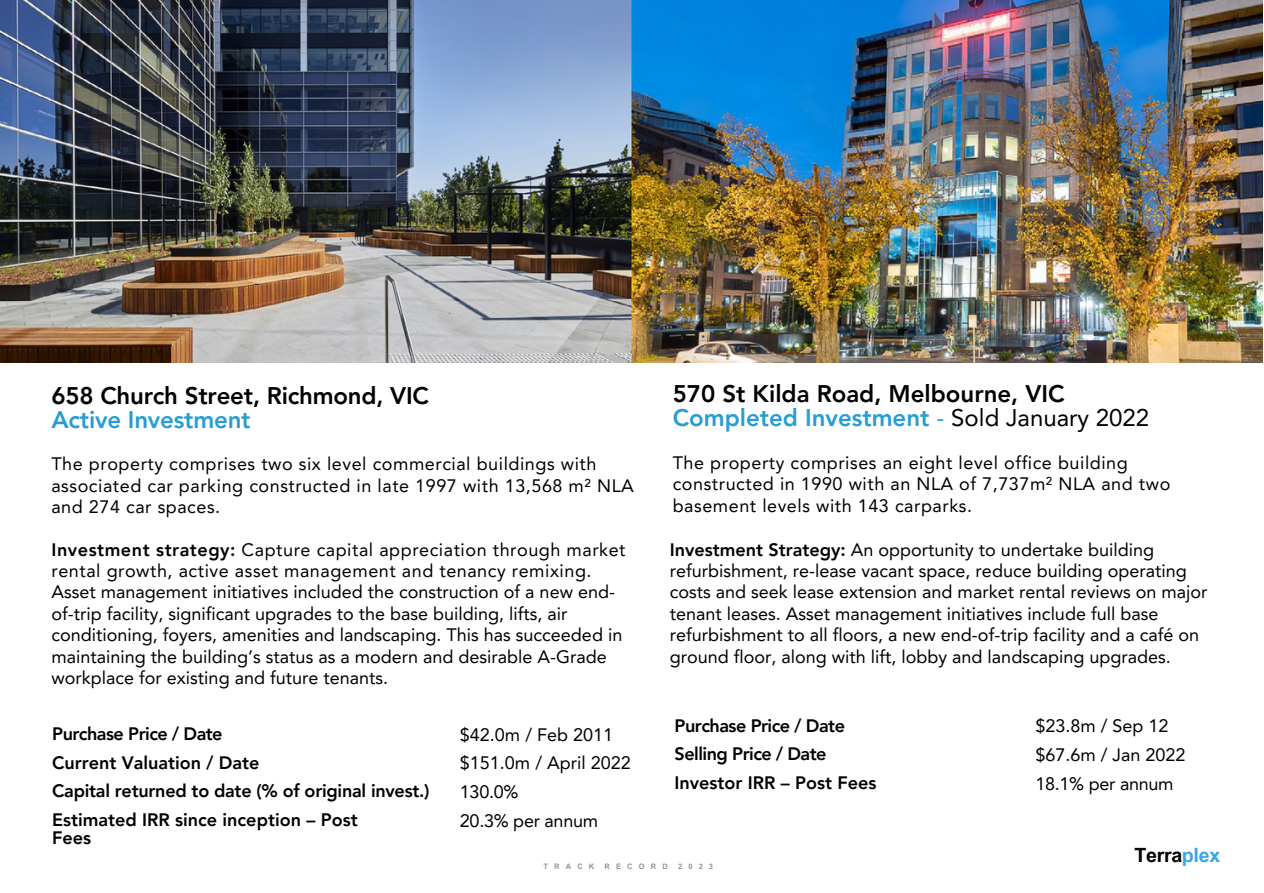
<style>
.page{position:relative;width:1264px;height:893px;background:#fff}
.page>*{position:absolute;margin:0;border:0;box-sizing:border-box;transform-origin:0 0}
.t1{font:800 24px "Avenir LT Pro";letter-spacing:-.01em;color:#000}
.t2{font:800 24px "Avenir LT Pro";color:#289dd2}
.t3{font:700 19.65px "Arial MT Pro";letter-spacing:-.015em;color:#000}
.t4{font:18px/21.3px "Avenir LT Pro";color:#000}
.t5{font:18px/21.3px "Avenir LT Pro";letter-spacing:.03em;color:#000}
.t6{font:800 18px/18px "Avenir LT Pro";letter-spacing:-.015em;color:#000}
.t7{font:700 7.5px "Arial MT Pro";letter-spacing:.82em;color:#939393}
.s1{font-weight:800}
.s2{font-weight:400}
.s3{font-weight:400;color:#000}
.s4{color:#37a7e4}
</style>
<div class="page">
<img style="left:0;top:0;width:1262px;height:362px">
<p class="t1" style="left:51px;top:386px;width:379px">658 Church Street, Richmond, VIC</p>
<p class="t2" style="left:51px;top:409px;width:201px">Active Investment</p>
<p class="t5" style="left:51px;top:454px;width:584px">The property comprises two six level commercial buildings with associated car parking constructed in late 1997 with 13,568 m² NLA and 274 car spaces.</p>
<p class="t5" style="left:51px;top:540px;width:575px"><span class="s1">Investment strategy:</span> Capture capital appreciation through market rental growth, active asset management and tenancy remixing.</p>
<p class="t4" style="left:51px;top:583px;width:572px">Asset management initiatives included the construction of a new end&shy;of-trip facility, significant upgrades to the base building, lifts, air conditioning, foyers, amenities and landscaping. This has succeeded in maintaining the building’s status as a modern and desirable A-Grade workplace for existing and future tenants.</p>
<p class="t6" style="left:52px;top:726px;width:172px">Purchase Price / Date</p>
<p class="t4" style="left:460px;top:725px;width:155px">$42.0m / Feb 2011</p>
<p class="t6" style="left:52px;top:754px;width:209px">Current Valuation / Date</p>
<p class="t4" style="left:460px;top:753px;width:172px">$151.0m / April 2022</p>
<p class="t6" style="left:52px;top:783px;width:379px">Capital returned to date (% of original invest.)</p>
<p class="t4" style="left:460px;top:782px;width:60px">130.0%</p>
<p class="t6" style="left:52px;top:812px;width:307px">Estimated IRR since inception – Post<br>Fees</p>
<p class="t4" style="left:460px;top:811px;width:140px">20.3% per annum</p>
<p class="t1" style="left:672px;top:384px;width:393px">570 St Kilda Road, Melbourne, VIC</p>
<p class="t2" style="left:672px;top:407px;width:478px">Completed Investment <span class="s2">-</span> <span class="s3">Sold January 2022</span></p>
<p class="t5" style="left:672px;top:453px;width:499px">The property comprises an eight level office building constructed in 1990 with an NLA of 7,737m² NLA and two basement levels with 143 carparks.</p>
<p class="t4" style="left:669px;top:540px;width:539px"><span class="s1">Investment Strategy:</span> An opportunity to undertake building refurbishment, re-lease vacant space, reduce building operating costs and seek lease extension and market rental reviews on major tenant leases. Asset management initiatives include full base refurbishment to all floors, a new end-of-trip facility and a café on ground floor, along with lift, lobby and landscaping upgrades.</p>
<p class="t6" style="left:674px;top:717px;width:172px">Purchase Price / Date</p>
<p class="t4" style="left:1035px;top:716px;width:135px">$23.8m / Sep 12</p>
<p class="t6" style="left:674px;top:746px;width:153px">Selling Price / Date</p>
<p class="t4" style="left:1035px;top:745px;width:152px">$67.6m / Jan 2022</p>
<p class="t6" style="left:674px;top:775px;width:203px">Investor IRR – Post Fees</p>
<p class="t4" style="left:1035px;top:774px;width:140px">18.1% per annum</p>
<p class="t7" style="left:543px;top:862px;width:52px">TRACK</p>
<p class="t7" style="left:604px;top:862px;width:65px">RECORD</p>
<p class="t7" style="left:678px;top:862px;width:37px">2023</p>
<p class="t3" style="left:1134px;top:847px;width:87px">Terra<span class="s4">plex</span></p>
</div>
